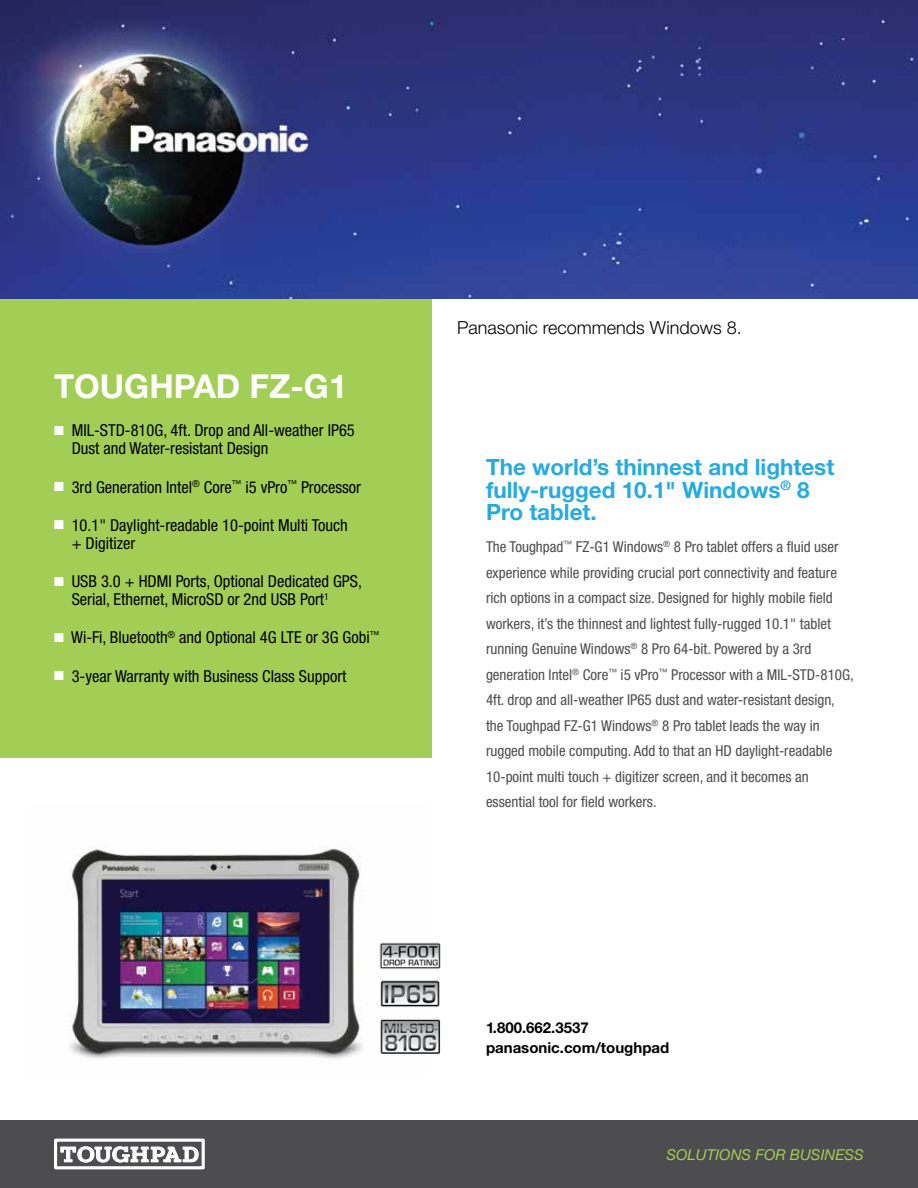
<style>
.page{position:relative;width:918px;height:1188px;background:#fff}
.page>*{position:absolute;margin:0;border:0;box-sizing:border-box;transform-origin:0 0}
.t1{font:700 33px "Helvetica Neue LT Std";color:#fff}
.t2{font:700 22.5px/22.5px "Helvetica Neue LT Std";color:#24abe2}
.t3{font:300 18px "Helvetica Neue LT Std";color:#000}
.t4{font:condensed 16.5px/18px "Helvetica Neue LT Std";color:#000}
.t5{font:condensed 15px/25.5px "Helvetica Neue LT Std";color:#4d4d4f}
.t6{font:700 15px/19.5px "Helvetica Neue LT Std";color:#000}
.t7{font:italic 15px "Helvetica Neue LT Std";color:#a2ce55}
.s1{color:#fff}
</style>
<div class="page">
<img style="left:69px;top:846px;width:311px;height:214px">
<div style="left:0;top:299px;width:432px;height:459px;background:#a2ce55"></div>
<img style="left:0;top:0;width:918px;height:299px">
<div style="left:0;top:1120px;width:918px;height:68px;background:#4d4d4f"></div>
<div style="left:54px;top:1139px;width:151px;height:30px;border:3px solid #fff"></div>
<svg style="left:60px;top:1146px;width:139px;height:17px"></svg>
<img style="left:379px;top:980px;width:61px;height:27px">
<img style="left:379px;top:1019px;width:62px;height:37px">
<img style="left:380px;top:942px;width:61px;height:27px">
<h1 class="t1" style="left:54px;top:366px;width:295px">ToughPad FZ-G1</h1>
<p class="t4" style="left:72px;top:421px;width:285px;text-indent:-18px"><span class="s1">■</span> MIL-STD-810G, 4ft. Drop and All-weather IP65<br>Dust and Water-resistant Design</p>
<p class="t4" style="left:54px;top:478px;width:309px"><span class="s1">■</span> 3rd Generation Intel<sup>®</sup> Core<sup>™</sup> i5 vPro<sup>™</sup> Processor</p>
<p class="t4" style="left:72px;top:516px;width:277px;text-indent:-18px"><span class="s1">■</span> 10.1" Daylight-readable 10-point Multi Touch + Digitizer</p>
<p class="t4" style="left:72px;top:572px;width:292px;text-indent:-18px"><span class="s1">■</span> USB 3.0 + HDMI Ports, Optional Dedicated GPS,<br>Serial, Ethernet, MicroSD or 2nd USB Port<sup>1</sup></p>
<p class="t4" style="left:54px;top:628px;width:327px"><span class="s1">■</span> Wi-Fi, Bluetooth<sup>®</sup> and Optional 4G LTE or 3G Gobi<sup>™</sup></p>
<p class="t4" style="left:54px;top:667px;width:294px"><span class="s1">■</span> 3-year Warranty with Business Class Support</p>
<p class="t3" style="left:457px;top:317px;width:286px">Panasonic recommends Windows 8.</p>
<h2 class="t2" style="left:486px;top:455px;width:350px">The world’s thinnest and lightest fully-rugged 10.1" Windows<sup>®</sup> 8<br>Pro tablet.</h2>
<p class="t5" style="left:486px;top:534px;width:369px">The Toughpad<sup>™</sup> FZ-G1 Windows<sup>®</sup> 8 Pro tablet offers a fluid user experience while providing crucial port connectivity and feature rich options in a compact size. Designed for highly mobile field workers, it’s the thinnest and lightest fully-rugged 10.1" tablet running Genuine Windows<sup>®</sup> 8 Pro 64-bit. Powered by a 3rd generation Intel<sup>®</sup> Core<sup>™</sup> i5 vPro<sup>™</sup> Processor with a MIL-STD-810G, 4ft. drop and all-weather IP65 dust and water-resistant design, the Toughpad FZ-G1 Windows<sup>®</sup> 8 Pro tablet leads the way in rugged mobile computing. Add to that an HD daylight-readable 10-point multi touch + digitizer screen, and it becomes an essential tool for field workers.</p>
<p class="t6" style="left:486px;top:1018px;width:185px">1.800.662.3537 panasonic.com/toughpad</p>
<p class="t7" style="left:667px;top:1145px;width:199px">SOLUTIONS FOR BUSINESS</p>
</div>
